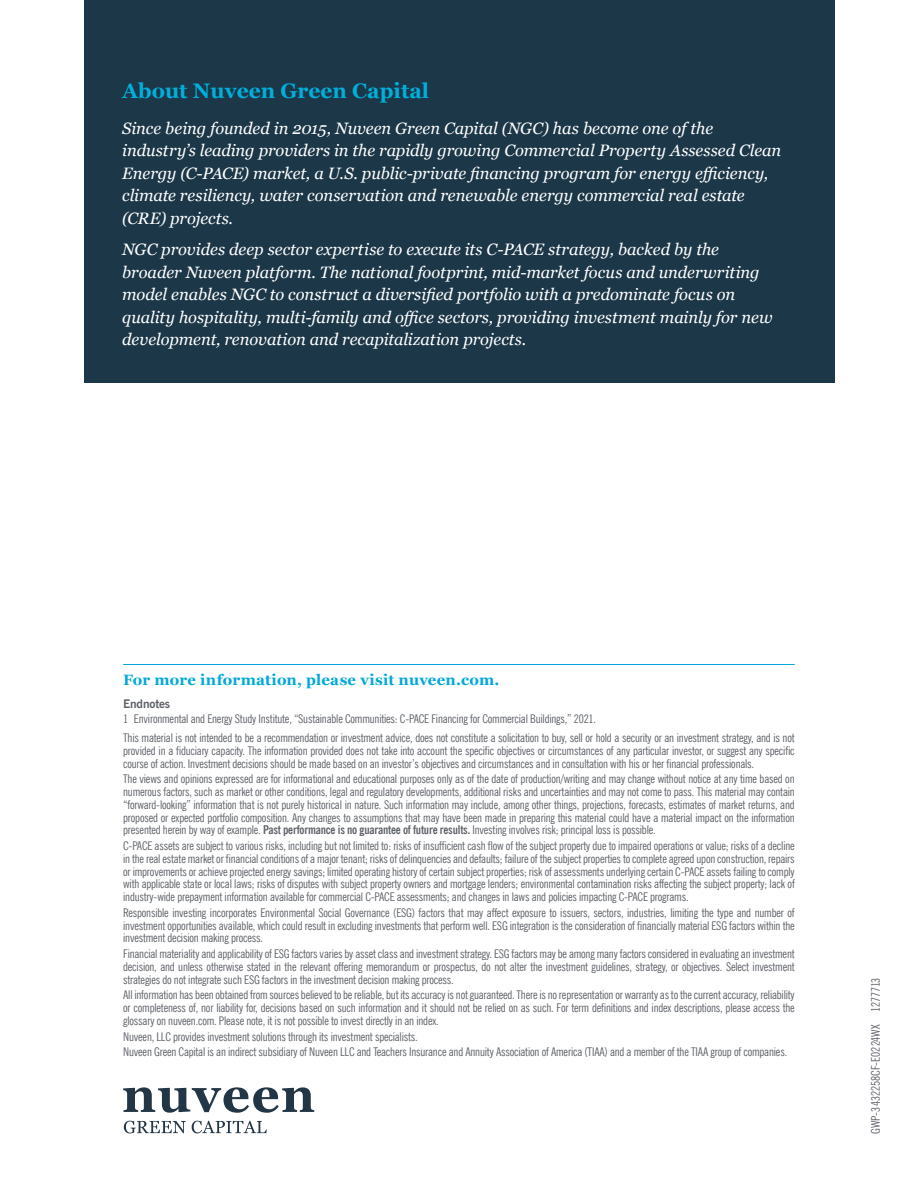
<style>
.page{position:relative;width:918px;height:1188px;background:#fff}
.page>*{position:absolute;margin:0;border:0;box-sizing:border-box;transform-origin:0 0}
.t1{font:700 21px "Georgia";color:#00afdb}
.Bullets{font:italic 16.5px/22.5px "Georgia";letter-spacing:-.005em;color:#fff}
.For_more_info{font:700 15px "Georgia";letter-spacing:.015em;color:#00a9d8}
._8_pt_disclosure_justified{font:condensed 12px/12.8px "News Gothic BT";letter-spacing:-.015em;color:#5f6369;text-align:justify}
.Risk_Disclosure_heading{font:condensed 12px/12.8px "News Gothic BT";letter-spacing:-.015em;color:#5f6369;text-align:justify}
.Compliance_Code{font:condensed 12px "News Gothic BT";color:#5f6369}
.Risk_Disclosure_heading-2{font:700 12px "News Gothic BT";letter-spacing:-.015em;color:#5f6369}
.s1{font-weight:700}
</style>
<div class="page">
<hr style="left:123px;top:664px;width:672px;height:1px;background:#00a9d8">
<div style="left:85px;top:0;width:750px;height:382px;background:#1c3748"></div>
<svg style="left:123px;top:1087px;width:191px;height:26px"></svg>
<svg style="left:124px;top:1121px;width:62px;height:12px"></svg>
<svg style="left:192px;top:1121px;width:75px;height:12px"></svg>
<p class="t1" style="left:122px;top:75px;width:308px">About Nuveen Green Capital</p>
<p class="Bullets" style="left:122px;top:116px;width:660px">Since being founded in 2015, Nuveen Green Capital (NGC) has become one of the industry’s leading providers in the rapidly growing Commercial Property Assessed Clean Energy (C-PACE) market, a U.S. public-private financing program for energy efficiency, climate resiliency, water conservation and renewable energy commercial real estate (CRE) projects.</p>
<p class="Bullets" style="left:122px;top:238px;width:652px">NGC provides deep sector expertise to execute its C-PACE strategy, backed by the broader Nuveen platform. The national footprint, mid-market focus and underwriting model enables NGC to construct a diversified portfolio with a predominate focus on quality hospitality, multi-family and office sectors, providing investment mainly for new development, renovation and recapitalization projects.</p>
<p class="For_more_info" style="left:123px;top:669px;width:378px">For more information, please visit nuveen.com.</p>
<p class="Risk_Disclosure_heading-2" style="left:123px;top:696px;width:48px">Endnotes</p>
<p class="_8_pt_disclosure_justified" style="left:123px;top:713px;width:474px">1 Environmental and Energy Study Institute, “Sustainable Communities: C-PACE Financing for Commercial Buildings,” 2021.</p>
<p class="Risk_Disclosure_heading" style="left:123px;top:731px;width:673px">This material is not intended to be a recommendation or investment advice, does not constitute a solicitation to buy, sell or hold a security or an investment strategy, and is not provided in a fiduciary capacity. The information provided does not take into account the specific objectives or circumstances of any particular investor, or suggest any specific course of action. Investment decisions should be made based on an investor’s objectives and circumstances and in consultation with his or her financial professionals.</p>
<p class="_8_pt_disclosure_justified" style="left:123px;top:773px;width:673px">The views and opinions expressed are for informational and educational purposes only as of the date of production/writing and may change without notice at any time based on numerous factors, such as market or other conditions, legal and regulatory developments, additional risks and uncertainties and may not come to pass. This material may contain “forward-looking” information that is not purely historical in nature. Such information may include, among other things, projections, forecasts, estimates of market returns, and proposed or expected portfolio composition. Any changes to assumptions that may have been made in preparing this material could have a material impact on the information presented herein by way of example. <span class="s1">Past performance is no guarantee of future results.</span> Investing involves risk; principal loss is possible.</p>
<p class="_8_pt_disclosure_justified" style="left:123px;top:839px;width:673px">C-PACE assets are subject to various risks, including but not limited to: risks of insufficient cash flow of the subject property due to impaired operations or value; risks of a decline in the real estate market or financial conditions of a major tenant; risks of delinquencies and defaults; failure of the subject properties to complete agreed upon construction, repairs or improvements or achieve projected energy savings; limited operating history of certain subject properties; risk of assessments underlying certain C-PACE assets failing to comply with applicable state or local laws; risks of disputes with subject property owners and mortgage lenders; environmental contamination risks affecting the subject property; lack of industry-wide prepayment information available for commercial C-PACE assessments; and changes in laws and policies impacting C-PACE programs.</p>
<p class="_8_pt_disclosure_justified" style="left:123px;top:906px;width:673px">Responsible investing incorporates Environmental Social Governance (ESG) factors that may affect exposure to issuers, sectors, industries, limiting the type and number of investment opportunities available, which could result in excluding investments that perform well. ESG integration is the consideration of financially material ESG factors within the investment decision making process.</p>
<p class="_8_pt_disclosure_justified" style="left:123px;top:947px;width:673px">Financial materiality and applicability of ESG factors varies by asset class and investment strategy. ESG factors may be among many factors considered in evaluating an investment decision, and unless otherwise stated in the relevant offering memorandum or prospectus, do not alter the investment guidelines, strategy, or objectives. Select investment strategies do not integrate such ESG factors in the investment decision making process.</p>
<p class="_8_pt_disclosure_justified" style="left:123px;top:989px;width:673px">All information has been obtained from sources believed to be reliable, but its accuracy is not guaranteed. There is no representation or warranty as to the current accuracy, reliability or completeness of, nor liability for, decisions based on such information and it should not be relied on as such. For term definitions and index descriptions, please access the glossary on nuveen.com. Please note, it is not possible to invest directly in an index.</p>
<p class="_8_pt_disclosure_justified" style="left:123px;top:1030px;width:296px">Nuveen, LLC provides investment solutions through its investment specialists.</p>
<p class="_8_pt_disclosure_justified" style="left:123px;top:1046px;width:666px">Nuveen Green Capital is an indirect subsidiary of Nuveen LLC and Teachers Insurance and Annuity Association of America (TIAA) and a member of the TIAA group of companies.</p>
<p class="Compliance_Code" style="left:868px;top:1134px;width:158px;rotate:-90deg">GWP-3432258CF-E0224WX 1277713</p>
</div>
